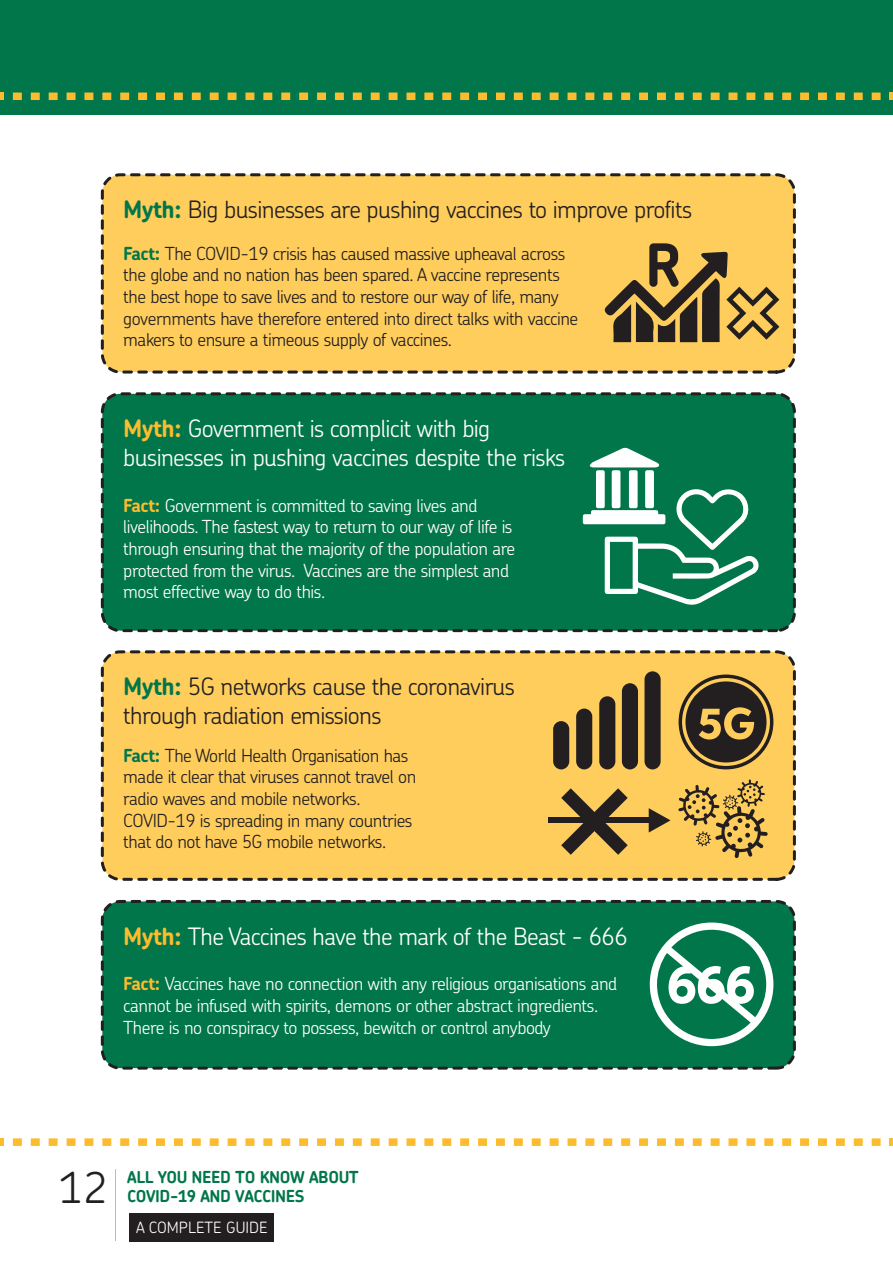
<style>
.page{position:relative;width:893px;height:1263px;background:#fff}
.page>*{position:absolute;margin:0;border:0;box-sizing:border-box;transform-origin:0 0}
.t1{font:300 42.6px "Chevin Pro";color:#231f20}
.t2{font:300 24px/28.8px "Chevin Pro";letter-spacing:-.025em;color:#fff}
.t3{font:300 24px/28.8px "Chevin Pro";letter-spacing:-.025em;color:#231f20}
.t4{font:300 18px/21.6px "Chevin Pro";letter-spacing:-.025em;color:#231f20}
.t5{font:300 18px/21.6px "Chevin Pro";letter-spacing:-.025em;color:#fff}
.t6{font:700 16.5px/19.8px "Chevin";letter-spacing:-.025em;color:#00764a}
.t7{font:300 15.6px "Chevin Pro";color:#fff}
.s1{font-weight:700;color:#00764a}
.s2{font-weight:700;color:#fdbb2e}
</style>
<div class="page">
<div style="left:0;top:0;width:893px;height:114px;background:#00764a"></div>
<div style="left:101px;top:173px;width:695px;height:201px;background:#fecd5c"></div>
<svg style="left:0;top:1138px;width:4px;height:8px"></svg>
<svg style="left:13px;top:1138px;width:868px;height:8px"></svg>
<svg style="left:890px;top:1138px;width:3px;height:8px"></svg>
<div style="left:129px;top:1213px;width:145px;height:28px;background:#231f20"></div>
<hr style="left:115px;top:1169px;width:1px;height:72px;background:#bcbdc0">
<div style="left:101px;top:392px;width:695px;height:240px;background:#00764a"></div>
<div style="left:101px;top:900px;width:695px;height:170px;background:#00764a"></div>
<svg style="left:0;top:93px;width:4px;height:7px"></svg>
<svg style="left:13px;top:93px;width:868px;height:7px"></svg>
<svg style="left:890px;top:93px;width:3px;height:7px"></svg>
<div style="left:101px;top:650px;width:695px;height:231px;background:#fecd5c"></div>
<svg style="left:604px;top:243px;width:175px;height:99px;background:#a98944"></svg>
<svg style="left:583px;top:447px;width:177px;height:158px"></svg>
<div style="left:553px;top:721px;width:16px;height:48px;background:#231f20;border-radius:8px"></div>
<div style="left:576px;top:708px;width:16px;height:61px;background:#231f20;border-radius:8px"></div>
<div style="left:599px;top:696px;width:16px;height:73px;background:#231f20;border-radius:8px"></div>
<div style="left:622px;top:683px;width:16px;height:86px;background:#231f20;border-radius:8px"></div>
<div style="left:644px;top:671px;width:17px;height:98px;background:#231f20;border-radius:8px"></div>
<svg style="left:679px;top:674px;width:94px;height:95px;background:#7d6738"></svg>
<svg style="left:561px;top:788px;width:67px;height:67px;background:#9a7d40"></svg>
<div style="left:548px;top:817px;width:101px;height:6px;background:#231f20"></div>
<svg style="left:649px;top:808px;width:21px;height:24px"></svg>
<svg style="left:678px;top:779px;width:90px;height:79px;background:#cba44e"></svg>
<svg style="left:650px;top:922px;width:123px;height:124px"></svg>
<h2 class="t3" style="left:123px;top:196px;width:570px"><span class="s1">Myth:</span> Big businesses are pushing vaccines to improve profits</h2>
<p class="t4" style="left:123px;top:243px;width:456px"><span class="s1">Fact:</span> The COVID-19 crisis has caused massive upheaval across the globe and no nation has been spared. A vaccine represents the best hope to save lives and to restore our way of life, many governments have therefore entered into direct talks with vaccine makers to ensure a timeous supply of vaccines.</p>
<h2 class="t2" style="left:123px;top:415px;width:443px"><span class="s2">Myth:</span> Government is complicit with big businesses in pushing vaccines despite the risks</h2>
<p class="t5" style="left:123px;top:495px;width:393px"><span class="s2">Fact:</span> Government is committed to saving lives and livelihoods. The fastest way to return to our way of life is through ensuring that the majority of the population are protected from the virus. Vaccines are the simplest and most effective way to do this.</p>
<h2 class="t3" style="left:123px;top:673px;width:393px"><span class="s1">Myth:</span> 5G networks cause the coronavirus through radiation emissions</h2>
<p class="t4" style="left:123px;top:745px;width:294px"><span class="s1">Fact:</span> The World Health Organisation has made it clear that viruses cannot travel on radio waves and mobile networks.<br>COVID-19 is spreading in many countries that do not have 5G mobile networks.</p>
<h2 class="t2" style="left:123px;top:923px;width:506px"><span class="s2">Myth:</span> The Vaccines have the mark of the Beast - 666</h2>
<p class="t5" style="left:123px;top:974px;width:495px"><span class="s2">Fact:</span> Vaccines have no connection with any religious organisations and cannot be infused with spirits, demons or other abstract ingredients.<br>There is no conspiracy to possess, bewitch or control anybody</p>
<h1 class="t1" style="left:60px;top:1168px;width:49px">12</h1>
<p class="t6" style="left:127px;top:1167px;width:233px">ALL YOU NEED TO KNOW ABOUT<br>COVID-19 AND VACCINES</p>
<p class="t7" style="left:136px;top:1220px;width:133px">A COMPLETE GUIDE</p>
</div>
